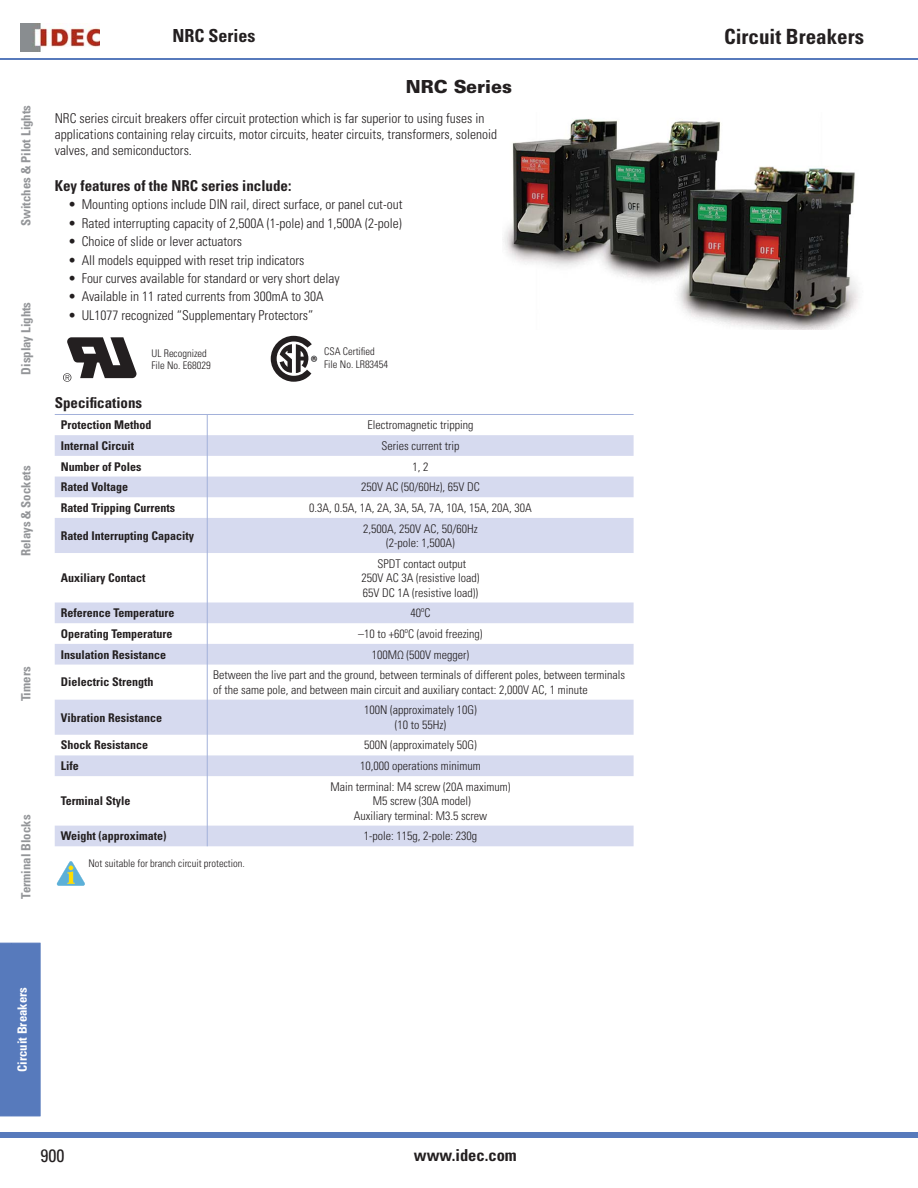
<style>
.page{position:relative;width:918px;height:1188px;background:#fff}
.page>*{position:absolute;margin:0;border:0;box-sizing:border-box;transform-origin:0 0}
.t1{font:700 condensed 21px "Univers LT Std";color:#231f20}
.t2{font:700 condensed 18px "Univers LT Std";color:#231f20}
.t3{font:900 18px "Univers LT Std";color:#231f20}
.t4{font:condensed 18px "Univers LT Std";color:#231f20}
.t5{font:700 condensed 16.5px "Univers LT Std";color:#231f20}
.t6{font:700 condensed 15px "Univers LT Std";color:#231f20}
.t7{font:300 condensed 13.5px/16.2px "Univers LT Std";color:#231f20}
.t8{font:700 condensed 12.75px "Univers LT Std";color:#939598}
.t9{font:700 condensed 12.75px "Univers LT Std";color:#fff}
.t10{font:300 condensed 12px/14.4px "Univers LT Std";color:#231f20;text-align:center}
.t11{font:700 condensed 12px "Univers LT Std";color:#231f20}
.t12{font:300 condensed 10.5px/12.6px "Univers LT Std";color:#231f20}
</style>
<div class="page">
<hr style="left:0;top:59px;width:918px;height:1px;background:#577abc">
<div style="left:0;top:1132px;width:918px;height:6px;background:#577abc"></div>
<img style="left:20px;top:24px;width:80px;height:27px">
<hr style="left:40px;top:944px;width:1px;height:172px;background:#577abc">
<div style="left:0;top:943px;width:40px;height:174px;background:#577abc"></div>
<img style="left:503px;top:119px;width:356px;height:211px">
<svg style="left:63px;top:337px;width:73px;height:45px"></svg>
<svg style="left:271px;top:336px;width:46px;height:46px"></svg>
<svg style="left:55px;top:435px;width:579px;height:411px"></svg>
<svg style="left:207px;top:415px;width:1px;height:103px"></svg>
<hr style="left:207px;top:518px;width:1px;height:35px;background:#a3b1da">
<hr style="left:207px;top:553px;width:1px;height:50px;background:#a3b1da">
<svg style="left:207px;top:603px;width:1px;height:62px"></svg>
<hr style="left:207px;top:665px;width:1px;height:35px;background:#a3b1da">
<hr style="left:207px;top:700px;width:1px;height:35px;background:#a3b1da">
<svg style="left:207px;top:735px;width:1px;height:41px"></svg>
<hr style="left:207px;top:776px;width:1px;height:50px;background:#a3b1da">
<svg style="left:207px;top:826px;width:1px;height:20px"></svg>
<hr style="left:55px;top:414px;width:152px;height:1px;background:#a3b1da">
<hr style="left:207px;top:414px;width:427px;height:1px;background:#a3b1da">
<svg style="left:57px;top:861px;width:28px;height:25px"></svg>
<p class="t8" style="left:20px;top:226px;width:123px;rotate:-90deg">Switches &amp; Pilot Lights</p>
<p class="t8" style="left:20px;top:375px;width:74px;rotate:-90deg">Display Lights</p>
<p class="t8" style="left:20px;top:556px;width:92px;rotate:-90deg">Relays &amp; Sockets</p>
<p class="t8" style="left:20px;top:701px;width:36px;rotate:-90deg">Timers</p>
<p class="t8" style="left:20px;top:899px;width:86px;rotate:-90deg">Terminal Blocks</p>
<h2 class="t2" style="left:172px;top:27px;width:85px">NRC Series</h2>
<h2 class="t3" style="left:406px;top:78px;width:108px">NRC Series</h2>
<p class="t7" style="left:55px;top:111px;width:444px">NRC series circuit breakers offer circuit protection which is far superior to using fuses in applications containing relay circuits, motor circuits, heater circuits, transformers, solenoid valves, and semiconductors.</p>
<p class="t6" style="left:55px;top:179px;width:238px">Key features of the NRC series include:</p>
<p class="t7" style="left:68px;top:197px;width:336px">• Mounting options include DIN rail, direct surface, or panel cut-out</p>
<p class="t7" style="left:68px;top:216px;width:335px">• Rated interrupting capacity of 2,500A (1-pole) and 1,500A (2-pole)</p>
<p class="t7" style="left:68px;top:234px;width:175px">• Choice of slide or lever actuators</p>
<p class="t7" style="left:68px;top:252px;width:238px">• All models equipped with reset trip indicators</p>
<p class="t7" style="left:68px;top:271px;width:273px">• Four curves available for standard or very short delay</p>
<p class="t7" style="left:68px;top:289px;width:257px">• Available in 11 rated currents from 300mA to 30A</p>
<p class="t7" style="left:68px;top:308px;width:247px">• UL1077 recognized “Supplementary Protectors”</p>
<p class="t12" style="left:152px;top:347px;width:61px">UL Recognized<br>File No. E68029</p>
<p class="t12" style="left:324px;top:346px;width:66px">CSA Certified<br>File No. LR83454</p>
<p class="t6" style="left:55px;top:396px;width:89px">Specifications</p>
<p class="t11" style="left:61px;top:419px;width:92px">Protection Method</p>
<p class="t10" style="left:367px;top:418px;width:107px">Electromagnetic tripping</p>
<p class="t11" style="left:61px;top:440px;width:75px">Internal Circuit</p>
<p class="t10" style="left:381px;top:439px;width:79px">Series current trip</p>
<p class="t11" style="left:61px;top:461px;width:82px">Number of Poles</p>
<p class="t10" style="left:412px;top:460px;width:17px">1, 2</p>
<p class="t11" style="left:61px;top:481px;width:69px">Rated Voltage</p>
<p class="t10" style="left:361px;top:481px;width:120px">250V AC (50/60Hz), 65V DC</p>
<p class="t11" style="left:61px;top:502px;width:116px">Rated Tripping Currents</p>
<p class="t10" style="left:309px;top:501px;width:224px">0.3A, 0.5A, 1A, 2A, 3A, 5A, 7A, 10A, 15A, 20A, 30A</p>
<p class="t11" style="left:61px;top:530px;width:135px">Rated Interrupting Capacity</p>
<p class="t10" style="left:363px;top:522px;width:116px">2,500A, 250V AC, 50/60Hz (2-pole: 1,500A)</p>
<p class="t11" style="left:61px;top:572px;width:86px">Auxiliary Contact</p>
<p class="t10" style="left:361px;top:557px;width:119px">SPDT contact output<br>250V AC 3A (resistive load)<br>65V DC 1A (resistive load))</p>
<p class="t11" style="left:61px;top:607px;width:115px">Reference Temperature</p>
<p class="t10" style="left:411px;top:606px;width:21px">40ºC</p>
<p class="t11" style="left:61px;top:628px;width:113px">Operating Temperature</p>
<p class="t10" style="left:358px;top:627px;width:126px">–10 to +60ºC (avoid freezing)</p>
<p class="t11" style="left:61px;top:649px;width:107px">Insulation Resistance</p>
<p class="t10" style="left:372px;top:648px;width:99px">100MΩ (500V megger)</p>
<p class="t11" style="left:61px;top:676px;width:94px">Dielectric Strength</p>
<p class="t10" style="left:213px;top:669px;width:413px;text-align:left">Between the live part and the ground, between terminals of different poles, between terminals of the same pole, and between main circuit and auxiliary contact: 2,000V AC, 1 minute</p>
<p class="t11" style="left:61px;top:712px;width:103px">Vibration Resistance</p>
<p class="t10" style="left:364px;top:704px;width:114px">100N (approximately 10G) (10 to 55Hz)</p>
<p class="t11" style="left:61px;top:739px;width:89px">Shock Resistance</p>
<p class="t10" style="left:364px;top:739px;width:114px">500N (approximately 50G)</p>
<p class="t11" style="left:61px;top:760px;width:19px">Life</p>
<p class="t10" style="left:360px;top:759px;width:122px">10,000 operations minimum</p>
<p class="t11" style="left:61px;top:795px;width:71px">Terminal Style</p>
<p class="t10" style="left:330px;top:780px;width:181px">Main terminal: M4 screw (20A maximum)<br>M5 screw (30A model)<br>Auxiliary terminal: M3.5 screw</p>
<p class="t11" style="left:61px;top:830px;width:107px">Weight (approximate)</p>
<p class="t10" style="left:364px;top:830px;width:115px">1-pole: 115g, 2-pole: 230g</p>
<p class="t12" style="left:88px;top:858px;width:158px">Not suitable for branch circuit protection.</p>
<p class="t9" style="left:16px;top:1072px;width:86px;rotate:-90deg">Circuit Breakers</p>
<h2 class="t4" style="left:41px;top:1147px;width:25px">900</h2>
<h3 class="t5" style="left:414px;top:1148px;width:104px">www.idec.com</h3>
<h1 class="t1" style="left:724px;top:27px;width:141px">Circuit Breakers</h1>
</div>
